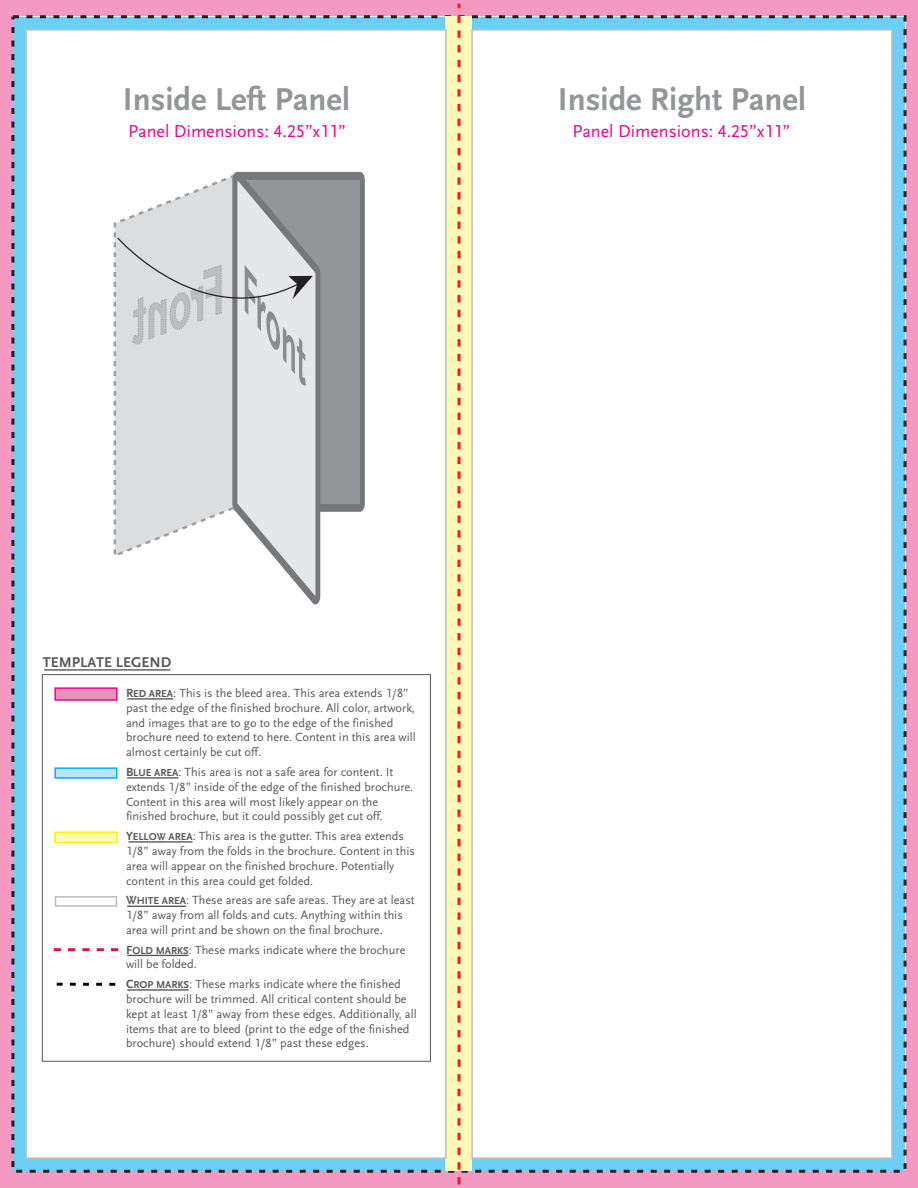
<style>
.page{position:relative;width:918px;height:1188px;background:#f499c2}
.page>*{position:absolute;margin:0;border:0;box-sizing:border-box;transform-origin:0 0}
.t1{font:700 33px "Scala Sans LF";color:#939598}
.t2{font:18px "Scala Sans LF";color:#ed028c}
.t3{font:700 14.85px "Scala Sans LF";color:#57585a}
.t4{font:12.3px/14.9px "Scala Sans LF";color:#57585a}
.s1{font-weight:700}
.s2{font-weight:700;font-size:10.5px}
</style>
<div class="page">
<div style="left:11px;top:15px;width:896px;height:1158px;background:#6bcff6;border:3px dashed #231f20"></div>
<div style="left:446px;top:17px;width:26px;height:1154px;background:#fff9b8"></div>
<div style="left:25px;top:29px;width:422px;height:1130px;background:#fff;border:2px solid #bcbdc0"></div>
<div style="left:471px;top:29px;width:422px;height:1130px;background:#fff;border:2px solid #bcbdc0"></div>
<svg style="left:458px;top:4px;width:2px;height:1180px"></svg>
<svg style="left:320px;top:172px;width:45px;height:340px;background:#7a7c7f"></svg>
<div style="left:237px;top:180px;width:123px;height:324px;background:#939598"></div>
<div style="left:54px;top:687px;width:64px;height:14px;background:#e892b9;border:2px solid #ed028c"></div>
<div style="left:54px;top:767px;width:63px;height:12px;background:#b9e5fa;border:2px solid #00aeef"></div>
<div style="left:54px;top:832px;width:64px;height:11px;background:#fff9b8;border:2px solid #fff101"></div>
<svg style="left:54px;top:948px;width:7px;height:3px"></svg>
<svg style="left:68px;top:948px;width:7px;height:3px"></svg>
<svg style="left:82px;top:948px;width:8px;height:3px"></svg>
<svg style="left:97px;top:948px;width:7px;height:3px"></svg>
<svg style="left:111px;top:948px;width:7px;height:3px"></svg>
<svg style="left:57px;top:983px;width:6px;height:3px"></svg>
<svg style="left:70px;top:983px;width:6px;height:3px"></svg>
<svg style="left:83px;top:983px;width:6px;height:3px"></svg>
<svg style="left:96px;top:983px;width:6px;height:3px"></svg>
<svg style="left:109px;top:983px;width:6px;height:3px"></svg>
<div style="left:55px;top:896px;width:62px;height:11px;background:#fff;border:2px solid #bcbdc0"></div>
<div style="left:42px;top:674px;width:389px;height:388px;border:1px solid #57585a"></div>
<hr style="left:44px;top:669px;width:126px;height:2px;background:#57585a">
<hr style="left:127px;top:955px;width:61px;height:1px;background:#57585a">
<hr style="left:127px;top:698px;width:46px;height:2px;background:#57585a">
<hr style="left:127px;top:777px;width:51px;height:2px;background:#57585a">
<hr style="left:128px;top:841px;width:65px;height:2px;background:#57585a">
<hr style="left:127px;top:906px;width:59px;height:1px;background:#57585a">
<hr style="left:127px;top:989px;width:62px;height:2px;background:#57585a">
<svg style="left:117px;top:172px;width:203px;height:433px"></svg>
<h1 class="t1" style="left:123px;top:79px;width:229px">Inside Left Panel</h1>
<h1 class="t1" style="left:558px;top:79px;width:249px">Inside Right Panel</h1>
<h2 class="t2" style="left:128px;top:120px;width:219px">Panel Dimensions: 4.25”x11”</h2>
<h2 class="t2" style="left:572px;top:120px;width:219px">Panel Dimensions: 4.25”x11”</h2>
<p class="t3" style="left:43px;top:654px;width:130px">TEMPLATE LEGEND</p>
<p class="t4" style="left:126px;top:686px;width:291px"><span class="s1">R</span><span class="s2">ED AREA</span>: This is the bleed area. This area extends 1/8” past the edge of the finished brochure. All color, artwork, and images that are to go to the edge of the finished brochure need to extend to here. Content in this area will almost certainly be cut off.</p>
<p class="t4" style="left:126px;top:765px;width:289px"><span class="s1">B</span><span class="s2">LUE AREA</span>: This area is not a safe area for content. It extends 1/8” inside of the edge of the finished brochure.<br>Content in this area will most likely appear on the finished brochure, but it could possibly get cut off.</p>
<p class="t4" style="left:126px;top:829px;width:290px"><span class="s1">Y</span><span class="s2">ELLOW AREA</span>: This area is the gutter. This area extends 1/8” away from the folds in the brochure. Content in this area will appear on the finished brochure. Potentially content in this area could get folded.</p>
<p class="t4" style="left:126px;top:893px;width:290px"><span class="s1">W</span><span class="s2">HITE AREA</span>: These areas are safe areas. They are at least<br>1/8” away from all folds and cuts. Anything within this area will print and be shown on the final brochure.</p>
<p class="t4" style="left:126px;top:942px;width:281px"><span class="s1">F</span><span class="s2">OLD MARKS</span>: These marks indicate where the brochure will be folded.</p>
<p class="t4" style="left:126px;top:977px;width:292px"><span class="s1">C</span><span class="s2">ROP MARKS</span>: These marks indicate where the finished brochure will be trimmed. All critical content should be kept at least 1/8” away from these edges. Additionally, all items that are to bleed (print to the edge of the finished brochure) should extend 1/8” past these edges.</p>
</div>
